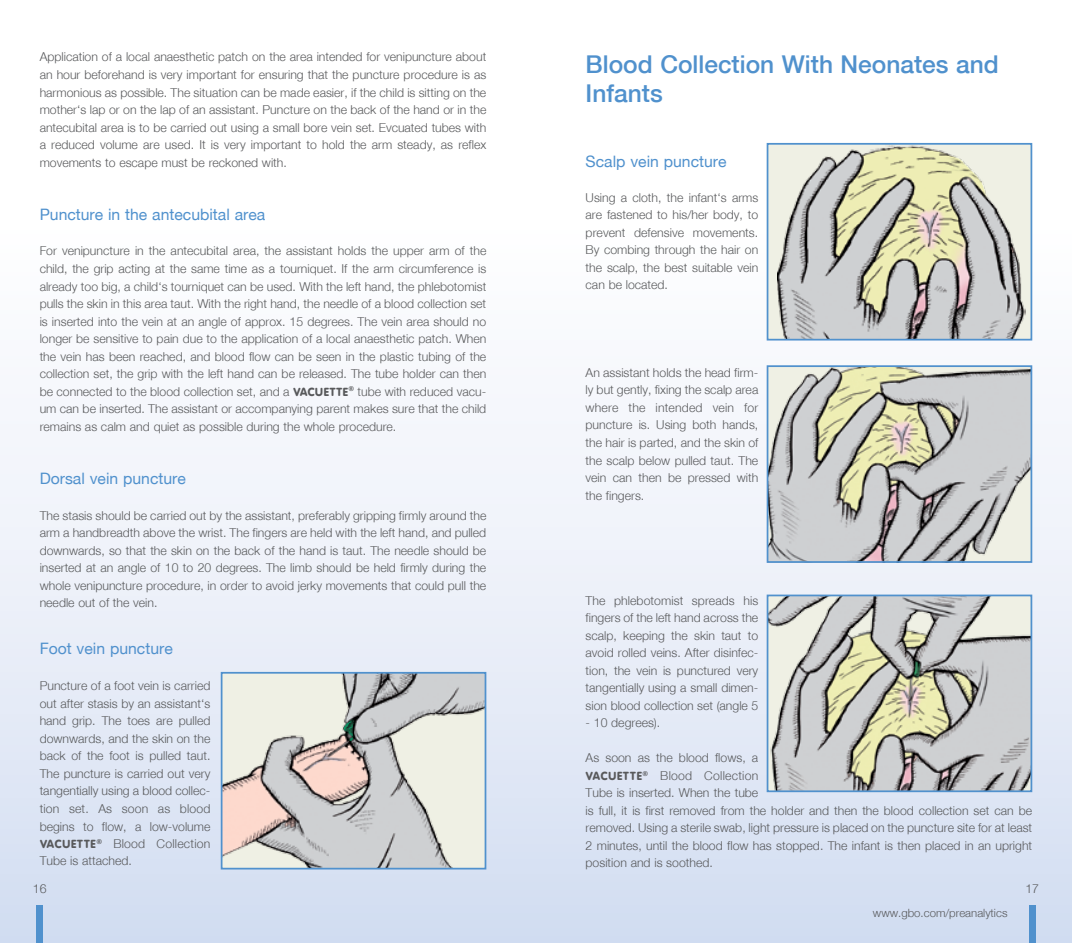
<style>
.page{position:relative;width:1072px;height:943px;background:#fff}
.page>*{position:absolute;margin:0;border:0;box-sizing:border-box;transform-origin:0 0}
.t1{font:24.5px/29.4px "Helvneumed";color:#5091cd}
.t2{font:15.75px "Helvneurom";color:#5091cd}
.t3{font:12.25px/17.5px "Helvneulig";color:#58595b;text-align:justify}
.t4{font:11.38px "Helvneulig";color:#58595b}
.s1{font-family:"VAG Round"}
</style>
<div class="page">
<div style="left:0;top:0;width:1071px;height:943px;background:linear-gradient(to bottom,#fff,#d7e1f3)"></div>
<div style="left:37px;top:905px;width:6px;height:38px;background:#5091cd"></div>
<div style="left:1029px;top:905px;width:6px;height:38px;background:#5091cd"></div>
<img style="left:224px;top:675px;width:259px;height:191px">
<div style="left:221px;top:672px;width:265px;height:197px;border:2px solid #5091cd"></div>
<div style="left:767px;top:144px;width:264px;height:195px;background:#eff0e4"></div>
<img style="left:777px;top:146px;width:248px;height:191px">
<div style="left:766px;top:143px;width:266px;height:197px;border:2px solid #5091cd"></div>
<img style="left:769px;top:368px;width:260px;height:192px">
<div style="left:766px;top:365px;width:266px;height:198px;border:2px solid #5091cd"></div>
<img style="left:769px;top:597px;width:260px;height:192px">
<div style="left:766px;top:594px;width:266px;height:198px;border:2px solid #5091cd"></div>
<p class="t3" style="left:40px;top:48px;width:448px">Application of a local anaesthetic patch on the area intended for venipuncture about an hour beforehand is very important for ensuring that the puncture procedure is as harmonious as possible. The situation can be made easier, if the child is sitting on the mother‘s lap or on the lap of an assistant. Puncture on the back of the hand or in the antecubital area is to be carried out using a small bore vein set. Evcuated tubes with a reduced volume are used. It is very important to hold the arm steady, as reflex movements to escape must be reckoned with.</p>
<p class="t2" style="left:40px;top:205px;width:227px">Puncture in the antecubital area</p>
<p class="t3" style="left:40px;top:242px;width:448px">For venipuncture in the antecubital area, the assistant holds the upper arm of the child, the grip acting at the same time as a tourniquet. If the arm circumference is already too big, a child‘s tourniquet can be used. With the left hand, the phlebotomist pulls the skin in this area taut. With the right hand, the needle of a blood collection set is inserted into the vein at an angle of approx. 15 degrees. The vein area should no longer be sensitive to pain due to the application of a local anaesthetic patch. When the vein has been reached, and blood flow can be seen in the plastic tubing of the collection set, the grip with the left hand can be released. The tube holder can then be connected to the blood collection set, and a <span class="s1">VACUETTE</span><sup>®</sup> tube with reduced vacu&shy;um can be inserted. The assistant or accompanying parent makes sure that the child remains as calm and quiet as possible during the whole procedure.</p>
<p class="t2" style="left:40px;top:469px;width:148px">Dorsal vein puncture</p>
<p class="t3" style="left:40px;top:506px;width:448px">The stasis should be carried out by the assistant, preferably gripping firmly around the arm a handbreadth above the wrist. The fingers are held with the left hand, and pulled downwards, so that the skin on the back of the hand is taut. The needle should be inserted at an angle of 10 to 20 degrees. The limb should be held firmly during the whole venipuncture procedure, in order to avoid jerky movements that could pull the needle out of the vein.</p>
<p class="t2" style="left:40px;top:639px;width:135px">Foot vein puncture</p>
<p class="t3" style="left:40px;top:677px;width:172px">Puncture of a foot vein is carried out after stasis by an assistant‘s hand grip. The toes are pulled downwards, and the skin on the back of the foot is pulled taut.<br>The puncture is carried out very tangentially using a blood collec&shy;tion set. As soon as blood begins to flow, a low-volume <span class="s1">VACUETTE</span><sup>®</sup> Blood Collection Tube is attached.</p>
<h1 class="t1" style="left:585px;top:49px;width:415px">Blood Collection With Neonates and<br>Infants</h1>
<p class="t2" style="left:585px;top:152px;width:142px">Scalp vein puncture</p>
<p class="t3" style="left:585px;top:188px;width:174px">Using a cloth, the infant‘s arms are fastened to his/her body, to prevent defensive movements.<br>By combing through the hair on the scalp, the best suitable vein can be located.</p>
<p class="t3" style="left:585px;top:363px;width:174px">An assistant holds the head firm&shy;ly but gently, fixing the scalp area where the intended vein for puncture is. Using both hands, the hair is parted, and the skin of the scalp below pulled taut. The vein can then be pressed with the fingers.</p>
<p class="t3" style="left:585px;top:591px;width:174px">The phlebotomist spreads his fingers of the left hand across the scalp, keeping the skin taut to avoid rolled veins. After disinfec&shy;tion, the vein is punctured very tangentially using a small dimen&shy;sion blood collection set (angle 5</p>
<p class="t3" style="left:585px;top:713px;width:76px">- 10 degrees).</p>
<p class="t3" style="left:585px;top:748px;width:448px;text-align:left">As soon as the blood flows, a<br><span class="s1">VACUETTE</span><sup>®</sup> Blood Collection<br>Tube is inserted. When the tube<br>is full, it is first removed from the holder and then the blood collection set can be removed. Using a sterile swab, light pressure is placed on the puncture site for at least 2 minutes, until the blood flow has stopped. The infant is then placed in an upright position and is soothed.</p>
<p class="t3" style="left:33px;top:879px;width:15px">16</p>
<p class="t3" style="left:1025px;top:879px;width:15px">17</p>
<p class="t4" style="left:873px;top:905px;width:136px">www.gbo.com/preanalytics</p>
</div>
